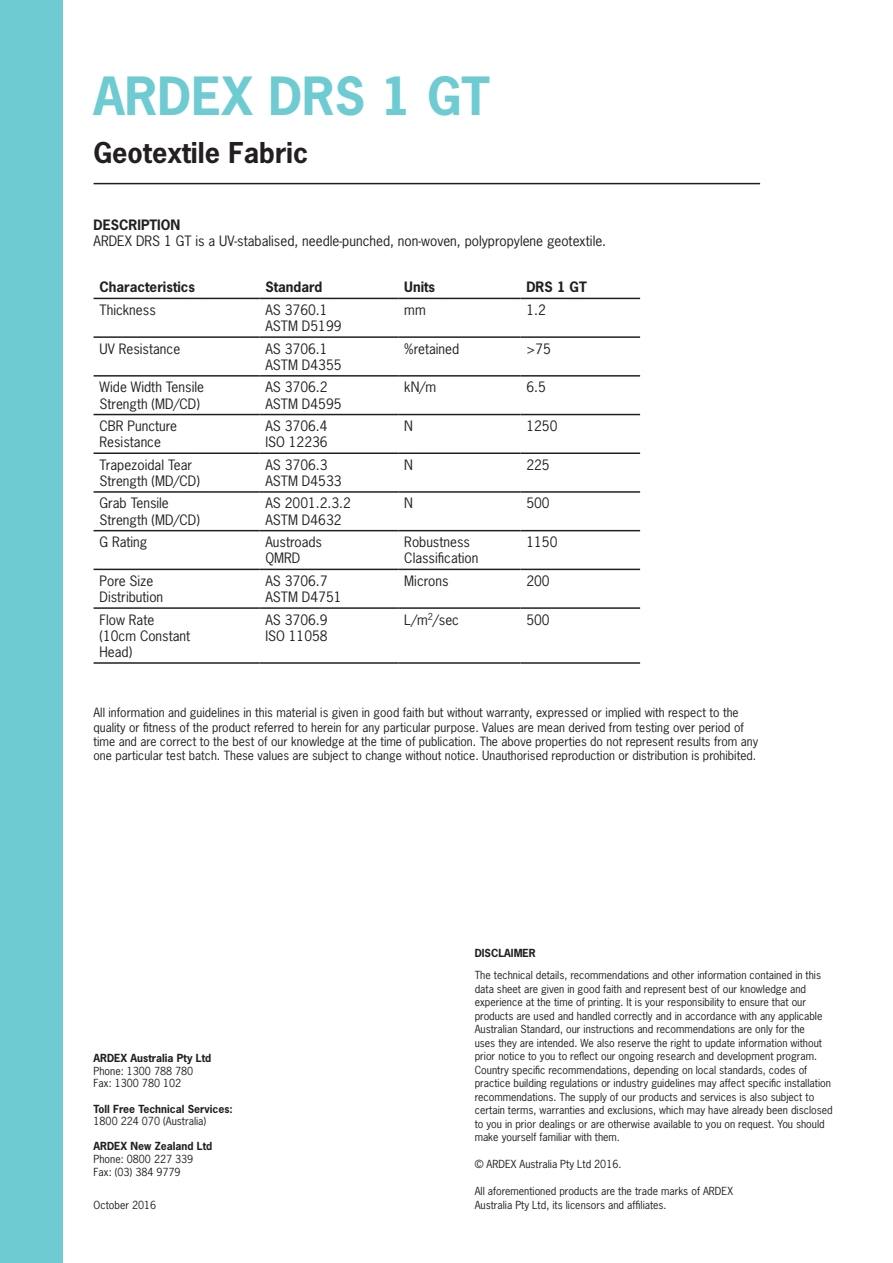
<style>
.page{position:relative;width:893px;height:1263px;background:#fff}
.page>*{position:absolute;margin:0;border:0;box-sizing:border-box;transform-origin:0 0}
.t1{font:700 49.5px "News Gothic Std";color:#6fcbd2}
.t2{font:700 27px "News Gothic Std";color:#231f20}
.t3{font:13.5px "News Gothic Std";color:#231f20}
.t4{font:700 13.5px "News Gothic Std";color:#231f20}
.t5{font:12px/14.4px "News Gothic Std";color:#231f20}
.t6{font:10.5px/13.5px "News Gothic Std";color:#231f20}
.t7{font:700 10.5px/12.6px "News Gothic Std";color:#231f20}
.s1{font-weight:400}
</style>
<div class="page">
<div style="left:0;top:0;width:62px;height:1263px;background:#6fcbd2"></div>
<hr style="left:94px;top:183px;width:666px;height:1px;background:#231f20">
<hr style="left:94px;top:298px;width:165px;height:1px;background:#231f20">
<hr style="left:259px;top:298px;width:139px;height:1px;background:#231f20">
<hr style="left:398px;top:298px;width:122px;height:1px;background:#231f20">
<hr style="left:520px;top:298px;width:120px;height:1px;background:#231f20">
<hr style="left:94px;top:336px;width:165px;height:2px;background:#231f20">
<hr style="left:259px;top:336px;width:139px;height:2px;background:#231f20">
<hr style="left:398px;top:336px;width:122px;height:2px;background:#231f20">
<hr style="left:520px;top:336px;width:120px;height:2px;background:#231f20">
<hr style="left:94px;top:375px;width:165px;height:2px;background:#231f20">
<hr style="left:259px;top:375px;width:139px;height:2px;background:#231f20">
<hr style="left:398px;top:375px;width:122px;height:2px;background:#231f20">
<hr style="left:520px;top:375px;width:120px;height:2px;background:#231f20">
<hr style="left:94px;top:414px;width:165px;height:1px;background:#231f20">
<hr style="left:259px;top:414px;width:139px;height:1px;background:#231f20">
<hr style="left:398px;top:414px;width:122px;height:1px;background:#231f20">
<hr style="left:520px;top:414px;width:120px;height:1px;background:#231f20">
<hr style="left:94px;top:452px;width:165px;height:2px;background:#231f20">
<hr style="left:259px;top:452px;width:139px;height:2px;background:#231f20">
<hr style="left:398px;top:452px;width:122px;height:2px;background:#231f20">
<hr style="left:520px;top:452px;width:120px;height:2px;background:#231f20">
<hr style="left:94px;top:491px;width:165px;height:2px;background:#231f20">
<hr style="left:259px;top:491px;width:139px;height:2px;background:#231f20">
<hr style="left:398px;top:491px;width:122px;height:2px;background:#231f20">
<hr style="left:520px;top:491px;width:120px;height:2px;background:#231f20">
<hr style="left:94px;top:530px;width:165px;height:1px;background:#231f20">
<hr style="left:259px;top:530px;width:139px;height:1px;background:#231f20">
<hr style="left:398px;top:530px;width:122px;height:1px;background:#231f20">
<hr style="left:520px;top:530px;width:120px;height:1px;background:#231f20">
<hr style="left:94px;top:569px;width:165px;height:1px;background:#231f20">
<hr style="left:259px;top:569px;width:139px;height:1px;background:#231f20">
<hr style="left:398px;top:569px;width:122px;height:1px;background:#231f20">
<hr style="left:520px;top:569px;width:120px;height:1px;background:#231f20">
<hr style="left:94px;top:607px;width:165px;height:2px;background:#231f20">
<hr style="left:259px;top:607px;width:139px;height:2px;background:#231f20">
<hr style="left:398px;top:607px;width:122px;height:2px;background:#231f20">
<hr style="left:520px;top:607px;width:120px;height:2px;background:#231f20">
<hr style="left:94px;top:662px;width:165px;height:2px;background:#231f20">
<hr style="left:259px;top:662px;width:139px;height:2px;background:#231f20">
<hr style="left:398px;top:662px;width:122px;height:2px;background:#231f20">
<hr style="left:520px;top:662px;width:120px;height:2px;background:#231f20">
<p class="t1" style="left:94px;top:64px;width:398px">ARDEX DRS 1 GT</p>
<p class="t2" style="left:94px;top:135px;width:216px">Geotextile Fabric</p>
<p class="t4" style="left:94px;top:215px;width:88px">DESCRIPTION</p>
<p class="t3" style="left:94px;top:232px;width:514px">ARDEX DRS 1 GT is a UV-stabalised, needle-punched, non-woven, polypropylene geotextile.</p>
<p class="t4" style="left:100px;top:278px;width:97px">Characteristics</p>
<p class="t4" style="left:265px;top:278px;width:59px">Standard</p>
<p class="t4" style="left:404px;top:278px;width:32px">Units</p>
<p class="t4" style="left:526px;top:278px;width:62px">DRS 1 GT</p>
<p class="t3" style="left:100px;top:301px;width:58px">Thickness</p>
<p class="t3" style="left:265px;top:301px;width:64px">AS 3760.1</p>
<p class="t3" style="left:265px;top:317px;width:78px">ASTM D5199</p>
<p class="t3" style="left:404px;top:301px;width:23px">mm</p>
<p class="t3" style="left:526px;top:301px;width:21px">1.2</p>
<p class="t3" style="left:100px;top:340px;width:82px">UV Resistance</p>
<p class="t3" style="left:265px;top:340px;width:64px">AS 3706.1</p>
<p class="t3" style="left:265px;top:356px;width:78px">ASTM D4355</p>
<p class="t3" style="left:404px;top:340px;width:56px">%retained</p>
<p class="t3" style="left:526px;top:340px;width:26px">&gt;75</p>
<p class="t3" style="left:100px;top:379px;width:106px">Wide Width Tensile</p>
<p class="t3" style="left:100px;top:395px;width:102px">Strength (MD/CD)</p>
<p class="t3" style="left:265px;top:379px;width:64px">AS 3706.2</p>
<p class="t3" style="left:265px;top:395px;width:78px">ASTM D4595</p>
<p class="t3" style="left:404px;top:379px;width:33px">kN/m</p>
<p class="t3" style="left:526px;top:379px;width:21px">6.5</p>
<p class="t3" style="left:100px;top:417px;width:79px">CBR Puncture</p>
<p class="t3" style="left:100px;top:433px;width:63px">Resistance</p>
<p class="t3" style="left:265px;top:417px;width:64px">AS 3706.4</p>
<p class="t3" style="left:265px;top:433px;width:64px">ISO 12236</p>
<p class="t3" style="left:404px;top:417px;width:10px">N</p>
<p class="t3" style="left:526px;top:417px;width:33px">1250</p>
<p class="t3" style="left:100px;top:456px;width:94px">Trapezoidal Tear</p>
<p class="t3" style="left:100px;top:472px;width:102px">Strength (MD/CD)</p>
<p class="t3" style="left:265px;top:456px;width:64px">AS 3706.3</p>
<p class="t3" style="left:265px;top:472px;width:78px">ASTM D4533</p>
<p class="t3" style="left:404px;top:456px;width:10px">N</p>
<p class="t3" style="left:526px;top:456px;width:25px">225</p>
<p class="t3" style="left:100px;top:495px;width:71px">Grab Tensile</p>
<p class="t3" style="left:100px;top:511px;width:102px">Strength (MD/CD)</p>
<p class="t3" style="left:265px;top:495px;width:87px">AS 2001.2.3.2</p>
<p class="t3" style="left:265px;top:511px;width:78px">ASTM D4632</p>
<p class="t3" style="left:404px;top:495px;width:10px">N</p>
<p class="t3" style="left:526px;top:495px;width:25px">500</p>
<p class="t3" style="left:100px;top:533px;width:49px">G Rating</p>
<p class="t3" style="left:265px;top:533px;width:58px">Austroads</p>
<p class="t3" style="left:265px;top:550px;width:36px">QMRD</p>
<p class="t3" style="left:404px;top:533px;width:67px">Robustness</p>
<p class="t3" style="left:404px;top:550px;width:76px">Classification</p>
<p class="t3" style="left:526px;top:533px;width:33px">1150</p>
<p class="t3" style="left:100px;top:572px;width:55px">Pore Size</p>
<p class="t3" style="left:100px;top:588px;width:65px">Distribution</p>
<p class="t3" style="left:265px;top:572px;width:64px">AS 3706.7</p>
<p class="t3" style="left:265px;top:588px;width:78px">ASTM D4751</p>
<p class="t3" style="left:404px;top:572px;width:46px">Microns</p>
<p class="t3" style="left:526px;top:572px;width:25px">200</p>
<p class="t3" style="left:100px;top:611px;width:56px">Flow Rate</p>
<p class="t3" style="left:100px;top:627px;width:92px">(10cm Constant</p>
<p class="t3" style="left:100px;top:643px;width:34px">Head)</p>
<p class="t3" style="left:265px;top:611px;width:64px">AS 3706.9</p>
<p class="t3" style="left:265px;top:627px;width:64px">ISO 11058</p>
<p class="t3" style="left:404px;top:611px;width:56px">L/m<sup>2</sup>/sec</p>
<p class="t3" style="left:526px;top:611px;width:25px">500</p>
<p class="t5" style="left:94px;top:705px;width:666px">All information and guidelines in this material is given in good faith but without warranty, expressed or implied with respect to the quality or fitness of the product referred to herein for any particular purpose. Values are mean derived from testing over period of time and are correct to the best of our knowledge at the time of publication. The above properties do not represent results from any one particular test batch. These values are subject to change without notice. Unauthorised reproduction or distribution is prohibited.</p>
<p class="t7" style="left:94px;top:1052px;width:119px">ARDEX Australia Pty Ltd</p>
<p class="t6" style="left:94px;top:1064px;width:101px">Phone: 1300 788 780</p>
<p class="t6" style="left:94px;top:1076px;width:89px">Fax: 1300 780 102</p>
<p class="t7" style="left:94px;top:1102px;width:141px">Toll Free Technical Services:<br><span class="s1">1800 224 070 (Australia)</span></p>
<p class="t7" style="left:94px;top:1140px;width:120px">ARDEX New Zealand Ltd</p>
<p class="t6" style="left:94px;top:1152px;width:101px">Phone: 0800 227 339</p>
<p class="t6" style="left:94px;top:1165px;width:89px">Fax: (03) 384 9779</p>
<p class="t6" style="left:94px;top:1198px;width:64px">October 2016</p>
<p class="t7" style="left:475px;top:947px;width:63px">DISCLAIMER</p>
<p class="t6" style="left:475px;top:968px;width:360px">The technical details, recommendations and other information contained in this data sheet are given in good faith and represent best of our knowledge and experience at the time of printing. It is your responsibility to ensure that our products are used and handled correctly and in accordance with any applicable Australian Standard, our instructions and recommendations are only for the<br>uses they are intended. We also reserve the right to update information without prior notice to you to reflect our ongoing research and development program.<br>Country specific recommendations, depending on local standards, codes of practice building regulations or industry guidelines may affect specific installation recommendations. The supply of our products and services is also subject to certain terms, warranties and exclusions, which may have already been disclosed to you in prior dealings or are otherwise available to you on request. You should make yourself familiar with them.</p>
<p class="t6" style="left:475px;top:1157px;width:148px">© ARDEX Australia Pty Ltd 2016.</p>
<p class="t6" style="left:475px;top:1184px;width:260px">All aforementioned products are the trade marks of ARDEX<br>Australia Pty Ltd, its licensors and affiliates.</p>
</div>
